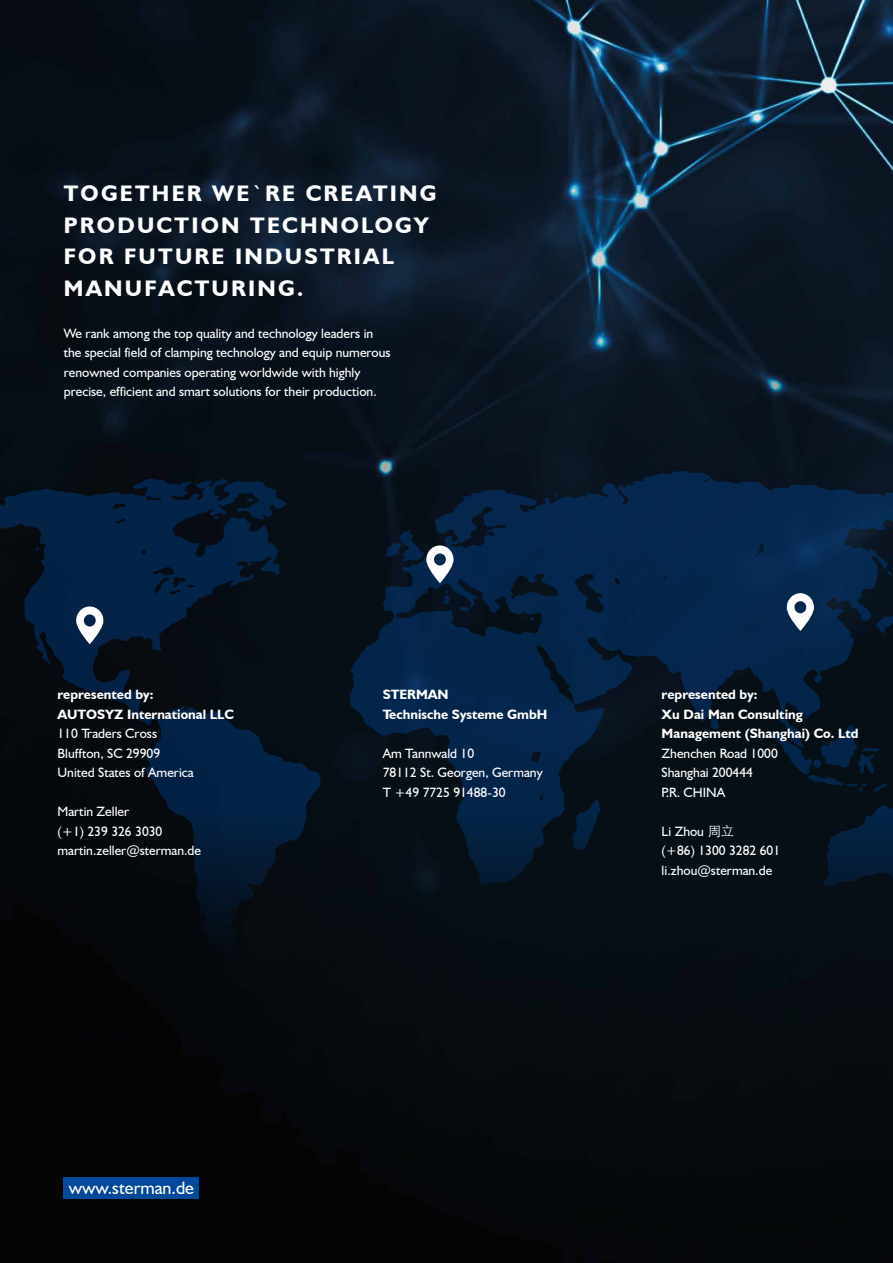
<style>
.page{position:relative;width:893px;height:1263px;background:#fff}
.page>*{position:absolute;margin:0;border:0;box-sizing:border-box;transform-origin:0 0}
.t1{font:700 22.5px/31.5px "Humanist 521 BT";letter-spacing:.1em;color:#fff}
.t2{font:18px "Humanist 521 BT";color:#fff}
.t3{font:13.5px/19.5px "Humanist 521 BT";color:#fff}
.t4{font:700 13.5px/19.5px "Humanist 521 BT";color:#fff}
.s1{font-family:"ST Heiti SC";font-weight:300}
</style>
<div class="page">
<img style="left:0;top:0;width:893px;height:1263px">
<div style="left:770px;top:885px;width:123px;height:16px;background:#060f16"></div>
<svg style="left:349px;top:471px;width:544px;height:414px;background:#051b33"></svg>
<svg style="left:555px;top:494px;width:4px;height:3px"></svg>
<svg style="left:530px;top:617px;width:5px;height:4px"></svg>
<svg style="left:0;top:478px;width:321px;height:484px;background:#041221"></svg>
<svg style="left:35px;top:546px;width:4px;height:5px"></svg>
<svg style="left:76px;top:606px;width:27px;height:38px"></svg>
<svg style="left:385px;top:530px;width:84px;height:82px;background:#1a2f45"></svg>
<svg style="left:787px;top:593px;width:27px;height:38px"></svg>
<div style="left:64px;top:1177px;width:135px;height:22px;background:#00489a"></div>
<h1 class="t1" style="left:64px;top:177px;width:374px">TOGETHER WE`RE CREATING<br>PRODUCTION TECHNOLOGY<br>FOR FUTURE INDUSTRIAL<br>MANUFACTURING.</h1>
<p class="t3" style="left:64px;top:323px;width:328px">We rank among the top quality and technology leaders in the special field of clamping technology and equip numerous renowned companies operating worldwide with highly precise, efficient and smart solutions for their production.</p>
<p class="t4" style="left:58px;top:684px;width:178px">represented by:<br>AUTOSYZ International LLC</p>
<p class="t3" style="left:58px;top:723px;width:138px">110 Traders Cross<br>Bluffton, SC 29909<br>United States of America</p>
<p class="t3" style="left:58px;top:801px;width:145px">Martin Zeller<br>(+1) 239 326 3030 martin.zeller@sterman.de</p>
<p class="t4" style="left:383px;top:684px;width:166px">STERMAN<br>Technische Systeme GmbH</p>
<p class="t3" style="left:383px;top:743px;width:161px">Am Tannwald 10<br>78112 St. Georgen, Germany<br>T +49 7725 91488-30</p>
<p class="t4" style="left:662px;top:684px;width:198px">represented by:<br>Xu Dai Man Consulting<br>Management (Shanghai) Co. Ltd</p>
<p class="t3" style="left:662px;top:743px;width:118px">Zhenchen Road 1000<br>Shanghai 200444<br>P.R. CHINA</p>
<p class="t3" style="left:662px;top:821px;width:120px">Li Zhou <span class="s1">周立<br></span>(+86) 1300 3282 601 li.zhou@sterman.de</p>
<h2 class="t2" style="left:69px;top:1177px;width:127px">www.sterman.de</h2>
</div>
